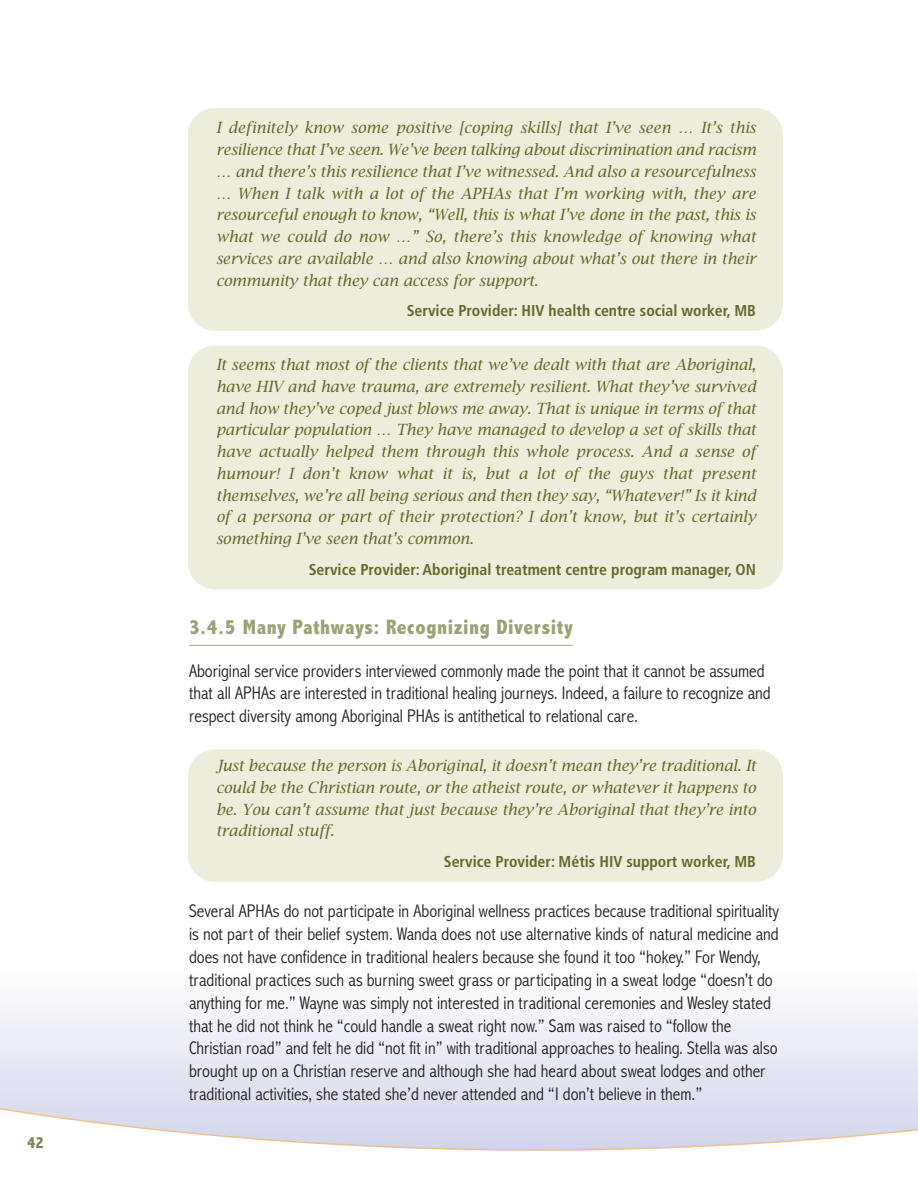
<style>
.page{position:relative;width:918px;height:1188px;background:#fff}
.page>*{position:absolute;margin:0;border:0;box-sizing:border-box;transform-origin:0 0}
.t1{font:800 condensed 21px "Abadi";letter-spacing:.025em;color:#9ba275}
.t2{font:300 condensed 18.45px/23px "Abadi";color:#231f20}
.t3{font:800 condensed 16.5px "Abadi";color:#7f8953}
.t4{font:700 condensed 15.75px "Frutiger";color:#616a2c}
.t5{font:italic 15.45px/21.8px "Lucida Bright";color:#616a2c;text-align:justify}
</style>
<div class="page">
<div style="left:188px;top:108px;width:595px;height:223px;background:#eceddb;border-radius:27px"></div>
<div style="left:188px;top:749px;width:595px;height:133px;background:#eceddb;border-radius:27px"></div>
<div style="left:188px;top:346px;width:595px;height:243px;background:#eceddb;border-radius:27px"></div>
<div style="left:0;top:973px;width:918px;height:215px;background:#f3f4f9"></div>
<hr style="left:189px;top:645px;width:384px;height:1px;background:#a0a77d">
<svg style="left:0;top:1054px;width:918px;height:134px"></svg>
<p class="t3" style="left:27px;top:1133px;width:18px">42</p>
<p class="t5" style="left:216px;top:117px;width:542px">I definitely know some positive [coping skills] that I’ve seen … It’s this resilience that I’ve seen. We’ve been talking about discrimination and racism … and there’s this resilience that I’ve witnessed. And also a resourcefulness … When I talk with a lot of the APHAs that I’m working with, they are resourceful enough to know, “Well, this is what I’ve done in the past, this is what we could do now …” So, there’s this knowledge of knowing what services are available … and also knowing about what’s out there in their community that they can access for support.</p>
<p class="t4" style="left:407px;top:304px;width:351px">Service Provider: HIV health centre social worker, MB</p>
<p class="t5" style="left:216px;top:354px;width:541px">It seems that most of the clients that we’ve dealt with that are Aboriginal, have HIV and have trauma, are extremely resilient. What they’ve survived and how they’ve coped just blows me away. That is unique in terms of that particular population … They have managed to develop a set of skills that have actually helped them through this whole process. And a sense of humour! I don’t know what it is, but a lot of the guys that present themselves, we’re all being serious and then they say, “Whatever!” Is it kind of a persona or part of their protection? I don’t know, but it’s certainly something I’ve seen that’s common.</p>
<p class="t4" style="left:309px;top:563px;width:449px">Service Provider: Aboriginal treatment centre program manager, ON</p>
<h1 class="t1" style="left:189px;top:615px;width:386px">3.4.5 Many Pathways: Recognizing Diversity</h1>
<p class="t2" style="left:189px;top:659px;width:583px">Aboriginal service providers interviewed commonly made the point that it cannot be assumed that all APHAs are interested in traditional healing journeys. Indeed, a failure to recognize and respect diversity among Aboriginal PHAs is antithetical to relational care.</p>
<p class="t5" style="left:216px;top:755px;width:542px">Just because the person is Aboriginal, it doesn’t mean they’re traditional. It could be the Christian route, or the atheist route, or whatever it happens to be. You can’t assume that just because they’re Aboriginal that they’re into traditional stuff.</p>
<p class="t4" style="left:444px;top:855px;width:314px">Service Provider: Métis HIV support worker, MB</p>
<p class="t2" style="left:189px;top:899px;width:592px">Several APHAs do not participate in Aboriginal wellness practices because traditional spirituality is not part of their belief system. Wanda does not use alternative kinds of natural medicine and does not have confidence in traditional healers because she found it too “hokey.” For Wendy, traditional practices such as burning sweet grass or participating in a sweat lodge “doesn’t do anything for me.” Wayne was simply not interested in traditional ceremonies and Wesley stated that he did not think he “could handle a sweat right now.” Sam was raised to “follow the Christian road” and felt he did “not fit in” with traditional approaches to healing. Stella was also brought up on a Christian reserve and although she had heard about sweat lodges and other traditional activities, she stated she’d never attended and “I don’t believe in them.”</p>
</div>
